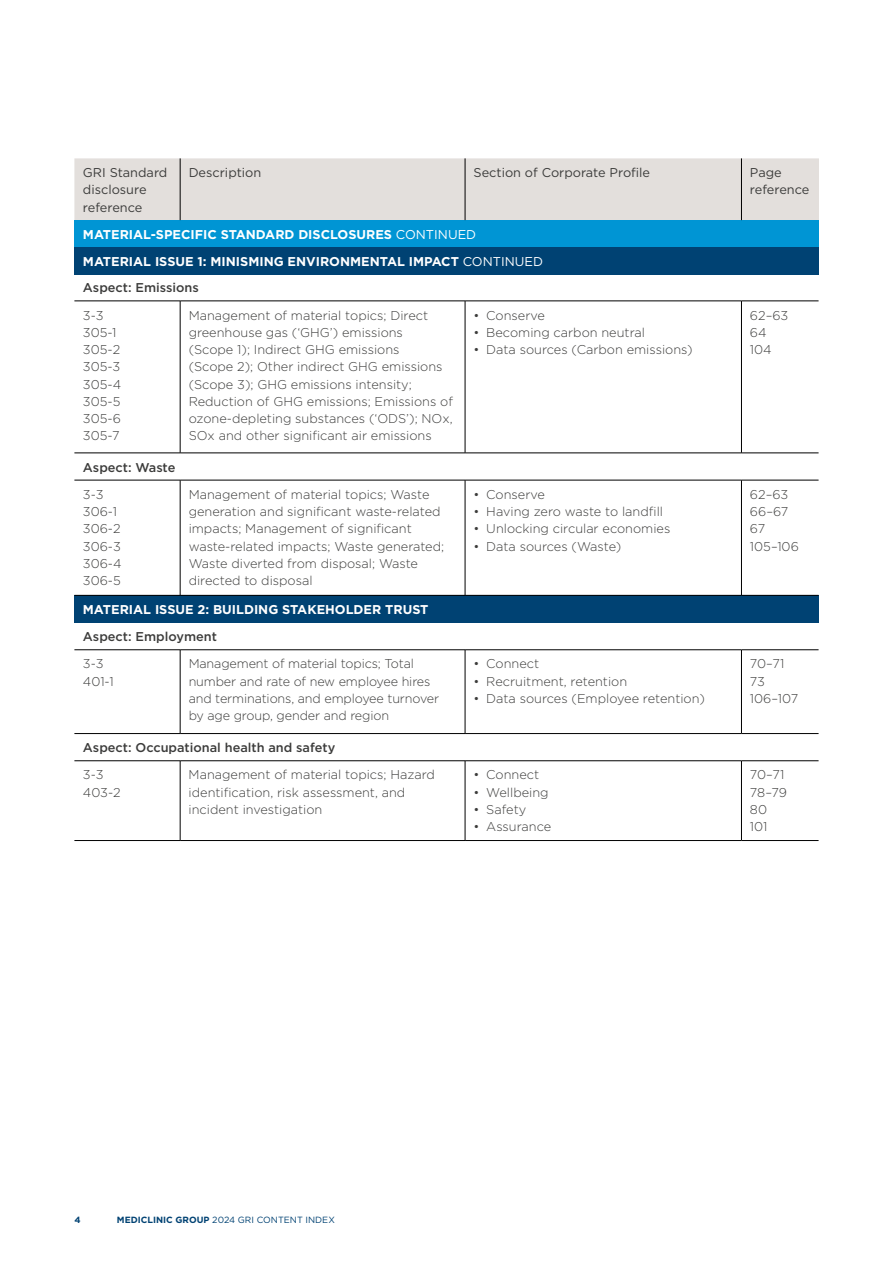
<style>
.page{position:relative;width:893px;height:1263px;background:#fff}
.page>*{position:absolute;margin:0;border:0;box-sizing:border-box;transform-origin:0 0}
.t1{font:300 12.75px/17.2px "Gotham";color:#3c3c3b}
.t2{font:700 12.75px/27.2px "Gotham";color:#fff}
.t3{font:500 12.75px "Gotham";color:#3c3c3b}
.t4{font:12.75px/17.2px "Gotham";color:#3c3c3b}
.t5{font:9px "Gotham";color:#004273}
.t6{font:700 9px "Gotham";color:#004273}
.s1{font-weight:400}
.s2{font-weight:700}
</style>
<div class="page">
<div style="left:74px;top:595px;width:745px;height:27px;background:#004273"></div>
<hr style="left:74px;top:595px;width:106px;height:1px;background:#000">
<hr style="left:180px;top:595px;width:285px;height:1px;background:#000">
<hr style="left:465px;top:595px;width:276px;height:1px;background:#000">
<hr style="left:741px;top:595px;width:78px;height:1px;background:#000">
<hr style="left:74px;top:840px;width:106px;height:1px;background:#000">
<hr style="left:180px;top:840px;width:285px;height:1px;background:#000">
<hr style="left:465px;top:840px;width:276px;height:1px;background:#000">
<hr style="left:741px;top:840px;width:78px;height:1px;background:#000">
<hr style="left:180px;top:301px;width:1px;height:152px;background:#000">
<hr style="left:465px;top:301px;width:1px;height:152px;background:#000">
<hr style="left:741px;top:301px;width:1px;height:152px;background:#000">
<hr style="left:74px;top:453px;width:106px;height:1px;background:#000">
<hr style="left:180px;top:453px;width:285px;height:1px;background:#000">
<hr style="left:465px;top:453px;width:276px;height:1px;background:#000">
<hr style="left:741px;top:453px;width:78px;height:1px;background:#000">
<hr style="left:74px;top:480px;width:106px;height:1px;background:#000">
<hr style="left:180px;top:480px;width:285px;height:1px;background:#000">
<hr style="left:180px;top:480px;width:1px;height:115px;background:#000">
<hr style="left:465px;top:480px;width:276px;height:1px;background:#000">
<hr style="left:465px;top:480px;width:1px;height:115px;background:#000">
<hr style="left:741px;top:480px;width:78px;height:1px;background:#000">
<hr style="left:741px;top:480px;width:1px;height:115px;background:#000">
<hr style="left:74px;top:301px;width:106px;height:1px;background:#000">
<hr style="left:180px;top:301px;width:285px;height:1px;background:#000">
<hr style="left:465px;top:301px;width:276px;height:1px;background:#000">
<hr style="left:741px;top:301px;width:78px;height:1px;background:#000">
<hr style="left:74px;top:649px;width:106px;height:1px;background:#000">
<hr style="left:180px;top:649px;width:285px;height:1px;background:#000">
<hr style="left:180px;top:650px;width:1px;height:83px;background:#000">
<hr style="left:465px;top:649px;width:276px;height:1px;background:#000">
<hr style="left:465px;top:650px;width:1px;height:83px;background:#000">
<hr style="left:741px;top:649px;width:78px;height:1px;background:#000">
<hr style="left:741px;top:650px;width:1px;height:83px;background:#000">
<hr style="left:74px;top:733px;width:106px;height:1px;background:#000">
<hr style="left:180px;top:733px;width:285px;height:1px;background:#000">
<hr style="left:465px;top:733px;width:276px;height:1px;background:#000">
<hr style="left:741px;top:733px;width:78px;height:1px;background:#000">
<hr style="left:74px;top:760px;width:106px;height:1px;background:#000">
<hr style="left:180px;top:760px;width:285px;height:1px;background:#000">
<hr style="left:180px;top:761px;width:1px;height:79px;background:#000">
<hr style="left:465px;top:760px;width:276px;height:1px;background:#000">
<hr style="left:465px;top:761px;width:1px;height:79px;background:#000">
<hr style="left:741px;top:760px;width:78px;height:1px;background:#000">
<hr style="left:741px;top:761px;width:1px;height:79px;background:#000">
<div style="left:74px;top:158px;width:745px;height:62px;background:#e3dfdc"></div>
<div style="left:74px;top:220px;width:745px;height:27px;background:#0095d4"></div>
<div style="left:74px;top:247px;width:745px;height:28px;background:#004273"></div>
<hr style="left:180px;top:158px;width:1px;height:62px;background:#000">
<hr style="left:465px;top:158px;width:1px;height:62px;background:#000">
<hr style="left:741px;top:158px;width:1px;height:62px;background:#000">
<p class="t4" style="left:83px;top:164px;width:86px">GRI Standard disclosure reference</p>
<p class="t4" style="left:189px;top:164px;width:74px">Description</p>
<p class="t4" style="left:474px;top:164px;width:178px">Section of Corporate Profile</p>
<p class="t4" style="left:750px;top:164px;width:61px">Page reference</p>
<p class="t2" style="left:83px;top:221px;width:462px">MATERIAL-SPECIFIC STANDARD DISCLOSURES <span class="s1">CONTINUED<br></span>MATERIAL ISSUE 1: MINISMING ENVIRONMENTAL IMPACT <span class="s1">CONTINUED</span></p>
<p class="t3" style="left:83px;top:279px;width:117px">Aspect: Emissions</p>
<p class="t1" style="left:83px;top:306px;width:40px">3-3<br>305-1<br>305-2<br>305-3<br>305-4<br>305-5<br>305-6<br>305-7</p>
<p class="t1" style="left:189px;top:306px;width:266px">Management of material topics; Direct greenhouse gas (‘GHG’) emissions<br>(Scope 1); Indirect GHG emissions<br>(Scope 2); Other indirect GHG emissions (Scope 3); GHG emissions intensity; Reduction of GHG emissions; Emissions of ozone-depleting substances (‘ODS’); NOx, SOx and other significant air emissions</p>
<p class="t1" style="left:474px;top:306px;width:73px">• Conserve</p>
<p class="t1" style="left:474px;top:323px;width:173px">• Becoming carbon neutral</p>
<p class="t1" style="left:474px;top:341px;width:221px">• Data sources (Carbon emissions)</p>
<p class="t3" style="left:83px;top:459px;width:94px">Aspect: Waste</p>
<p class="t1" style="left:83px;top:485px;width:40px">3-3<br>306-1<br>306-2<br>306-3<br>306-4<br>306-5</p>
<p class="t1" style="left:189px;top:485px;width:257px">Management of material topics; Waste generation and significant waste-related impacts; Management of significant waste-related impacts; Waste generated; Waste diverted from disposal; Waste directed to disposal</p>
<p class="t1" style="left:474px;top:485px;width:73px">• Conserve</p>
<p class="t1" style="left:474px;top:503px;width:191px">• Having zero waste to landfill</p>
<p class="t1" style="left:474px;top:520px;width:198px">• Unlocking circular economies</p>
<p class="t1" style="left:474px;top:537px;width:149px">• Data sources (Waste)</p>
<p class="t2" style="left:83px;top:596px;width:347px">MATERIAL ISSUE 2: BUILDING STAKEHOLDER TRUST</p>
<p class="t3" style="left:83px;top:628px;width:136px">Aspect: Employment</p>
<p class="t1" style="left:83px;top:655px;width:32px">3-3<br>401-1</p>
<p class="t1" style="left:189px;top:655px;width:252px">Management of material topics; Total number and rate of new employee hires and terminations, and employee turnover by age group, gender and region</p>
<p class="t1" style="left:474px;top:655px;width:67px">• Connect</p>
<p class="t1" style="left:474px;top:672px;width:155px">• Recruitment, retention</p>
<p class="t1" style="left:474px;top:689px;width:233px">• Data sources (Employee retention)</p>
<p class="t3" style="left:83px;top:739px;width:254px">Aspect: Occupational health and safety</p>
<p class="t1" style="left:83px;top:766px;width:39px">3-3<br>403-2</p>
<p class="t1" style="left:189px;top:766px;width:248px">Management of material topics; Hazard identification, risk assessment, and incident investigation</p>
<p class="t1" style="left:474px;top:766px;width:67px">• Connect</p>
<p class="t1" style="left:474px;top:783px;width:77px">• Wellbeing</p>
<p class="t1" style="left:474px;top:800px;width:54px">• Safety</p>
<p class="t1" style="left:474px;top:818px;width:79px">• Assurance</p>
<p class="t1" style="left:750px;top:306px;width:40px">62–63<br>64<br>104</p>
<p class="t1" style="left:750px;top:485px;width:50px">62–63<br>66–67<br>67<br>105–106</p>
<p class="t1" style="left:750px;top:655px;width:50px">70–71<br>73<br>106–107</p>
<p class="t1" style="left:750px;top:766px;width:39px">70–71<br>78–79<br>80<br>101</p>
<p class="t6" style="left:74px;top:1213px;width:8px">4</p>
<p class="t5" style="left:117px;top:1213px;width:219px"><span class="s2">MEDICLINIC GROUP</span> 2024 GRI CONTENT INDEX</p>
</div>
